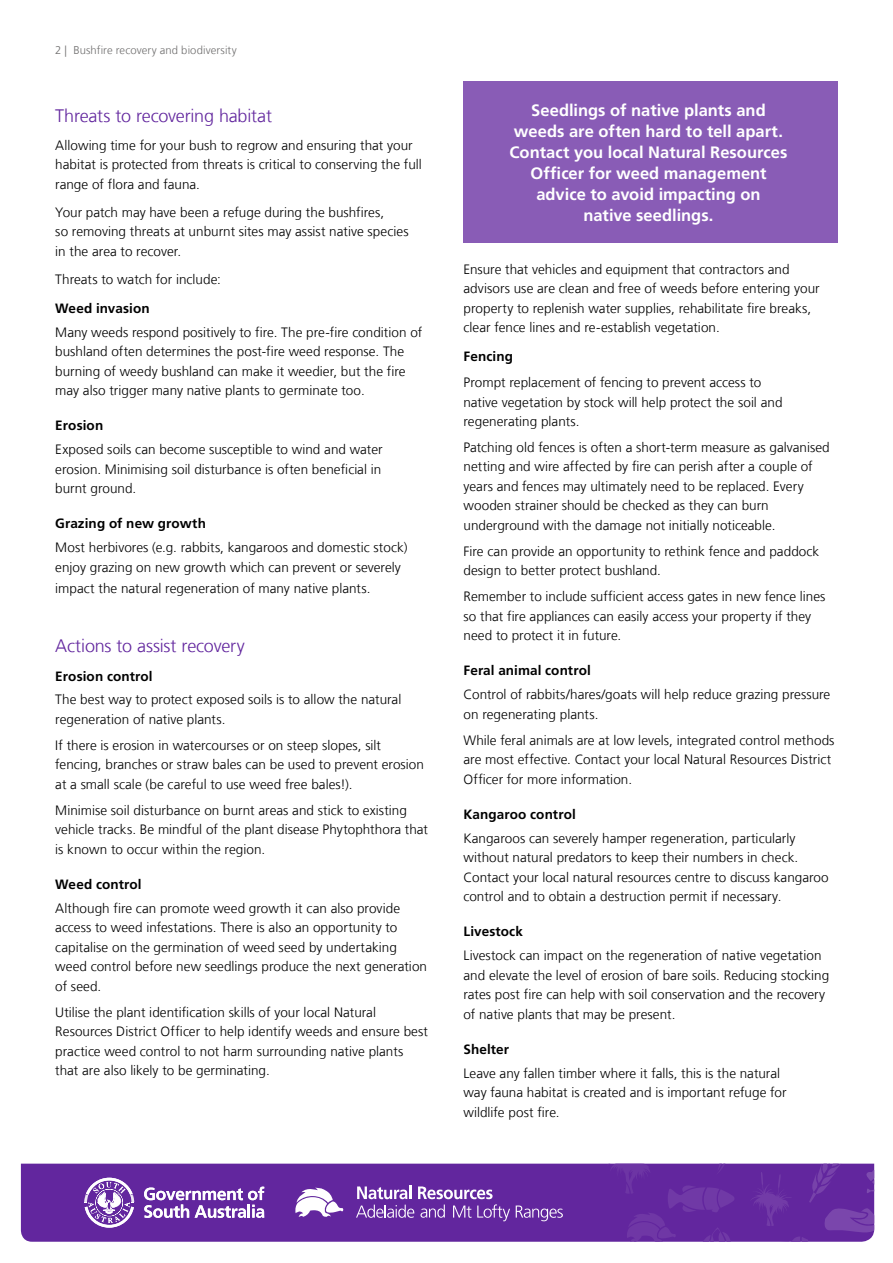
<style>
.page{position:relative;width:893px;height:1263px;background:#fff}
.page>*{position:absolute;margin:0;border:0;box-sizing:border-box;transform-origin:0 0}
.t1{font:300 18px "Frutiger LT Com";letter-spacing:-.01em;color:#62269e}
.t2{font:700 16.5px/21px "Frutiger LT Com";color:#fff;text-align:center}
.t3{font:300 13.5px/19.5px "Frutiger LT Com";color:#000}
.t4{font:700 13.5px "Frutiger LT Com";letter-spacing:.01em;color:#000}
.t5{font:300 11.25px "Frutiger LT Com";letter-spacing:.01em;color:#706f6f}
</style>
<div class="page">
<div style="left:21px;top:1163px;width:721px;height:79px;background:#62269e"></div>
<svg style="left:607px;top:1163px;width:128px;height:79px"></svg>
<svg style="left:742px;top:1163px;width:132px;height:79px"></svg>
<svg style="left:144px;top:1187px;width:120px;height:31px"></svg>
<svg style="left:84px;top:1178px;width:50px;height:49px"></svg>
<svg style="left:295px;top:1186px;width:49px;height:31px"></svg>
<svg style="left:516px;top:1205px;width:47px;height:16px"></svg>
<svg style="left:356px;top:1185px;width:154px;height:36px"></svg>
<div style="left:463px;top:81px;width:375px;height:161px;background:#895cb6"></div>
<p class="t5" style="left:55px;top:44px;width:183px">2 | Bushfire recovery and biodiversity</p>
<h1 class="t1" style="left:55px;top:105px;width:218px">Threats to recovering habitat</h1>
<p class="t3" style="left:55px;top:136px;width:368px">Allowing time for your bush to regrow and ensuring that your habitat is protected from threats is critical to conserving the full range of flora and fauna.</p>
<p class="t3" style="left:55px;top:203px;width:355px">Your patch may have been a refuge during the bushfires,<br>so removing threats at unburnt sites may assist native species in the area to recover.</p>
<p class="t3" style="left:55px;top:270px;width:167px">Threats to watch for include:</p>
<p class="t4" style="left:55px;top:300px;width:96px">Weed invasion</p>
<p class="t3" style="left:55px;top:322px;width:368px">Many weeds respond positively to fire. The pre-fire condition of bushland often determines the post-fire weed response. The burning of weedy bushland can make it weedier, but the fire may also trigger many native plants to germinate too.</p>
<p class="t4" style="left:55px;top:418px;width:49px">Erosion</p>
<p class="t3" style="left:55px;top:440px;width:329px;text-align:justify">Exposed soils can become susceptible to wind and water erosion. Minimising soil disturbance is often beneficial in burnt ground.</p>
<p class="t4" style="left:55px;top:516px;width:152px">Grazing of new growth</p>
<p class="t3" style="left:55px;top:538px;width:354px">Most herbivores (e.g. rabbits, kangaroos and domestic stock) enjoy grazing on new growth which can prevent or severely</p>
<p class="t3" style="left:55px;top:579px;width:317px">impact the natural regeneration of many native plants.</p>
<h1 class="t1" style="left:55px;top:635px;width:191px">Actions to assist recovery</h1>
<p class="t4" style="left:55px;top:668px;width:99px">Erosion control</p>
<p class="t3" style="left:55px;top:690px;width:348px">The best way to protect exposed soils is to allow the natural regeneration of native plants.</p>
<p class="t3" style="left:55px;top:735px;width:370px">If there is erosion in watercourses or on steep slopes, silt fencing, branches or straw bales can be used to prevent erosion at a small scale (be careful to use weed free bales!).</p>
<p class="t3" style="left:55px;top:800px;width:374px">Minimise soil disturbance on burnt areas and stick to existing vehicle tracks. Be mindful of the plant disease Phytophthora that is known to occur within the region.</p>
<p class="t4" style="left:55px;top:876px;width:88px">Weed control</p>
<p class="t3" style="left:55px;top:898px;width:373px">Although fire can promote weed growth it can also provide access to weed infestations. There is also an opportunity to capitalise on the germination of weed seed by undertaking weed control before new seedlings produce the next generation of seed.</p>
<p class="t3" style="left:55px;top:1002px;width:374px">Utilise the plant identification skills of your local Natural Resources District Officer to help identify weeds and ensure best practice weed control to not harm surrounding native plants that are also likely to be germinating.</p>
<p class="t2" style="left:509px;top:100px;width:279px">Seedlings of native plants and weeds are often hard to tell apart.<br>Contact you local Natural Resources<br>Officer for weed management advice to avoid impacting on<br>native seedlings.</p>
<p class="t3" style="left:463px;top:259px;width:358px">Ensure that vehicles and equipment that contractors and advisors use are clean and free of weeds before entering your property to replenish water supplies, rehabilitate fire breaks, clear fence lines and re-establish vegetation.</p>
<p class="t4" style="left:463px;top:349px;width:51px">Fencing</p>
<p class="t3" style="left:463px;top:373px;width:320px">Prompt replacement of fencing to prevent access to native vegetation by stock will help protect the soil and regenerating plants.</p>
<p class="t3" style="left:463px;top:438px;width:368px">Patching old fences is often a short-term measure as galvanised netting and wire affected by fire can perish after a couple of years and fences may ultimately need to be replaced. Every wooden strainer should be checked as they can burn underground with the damage not initially noticeable.</p>
<p class="t3" style="left:463px;top:541px;width:357px">Fire can provide an opportunity to rethink fence and paddock design to better protect bushland.</p>
<p class="t3" style="left:463px;top:587px;width:363px">Remember to include sufficient access gates in new fence lines so that fire appliances can easily access your property if they need to protect it in future.</p>
<p class="t4" style="left:463px;top:663px;width:129px">Feral animal control</p>
<p class="t3" style="left:463px;top:685px;width:368px">Control of rabbits/hares/goats will help reduce grazing pressure on regenerating plants.</p>
<p class="t3" style="left:463px;top:730px;width:372px">While feral animals are at low levels, integrated control methods are most effective. Contact your local Natural Resources District<br>Officer for more information.</p>
<p class="t4" style="left:463px;top:806px;width:114px">Kangaroo control</p>
<p class="t3" style="left:463px;top:828px;width:367px">Kangaroos can severely hamper regeneration, particularly without natural predators to keep their numbers in check.<br>Contact your local natural resources centre to discuss kangaroo control and to obtain a destruction permit if necessary.</p>
<p class="t4" style="left:463px;top:924px;width:61px">Livestock</p>
<p class="t3" style="left:463px;top:946px;width:367px">Livestock can impact on the regeneration of native vegetation and elevate the level of erosion of bare soils. Reducing stocking rates post fire can help with soil conservation and the recovery of native plants that may be present.</p>
<p class="t4" style="left:463px;top:1041px;width:47px">Shelter</p>
<p class="t3" style="left:463px;top:1063px;width:325px">Leave any fallen timber where it falls, this is the natural way fauna habitat is created and is important refuge for wildlife post fire.</p>
</div>
